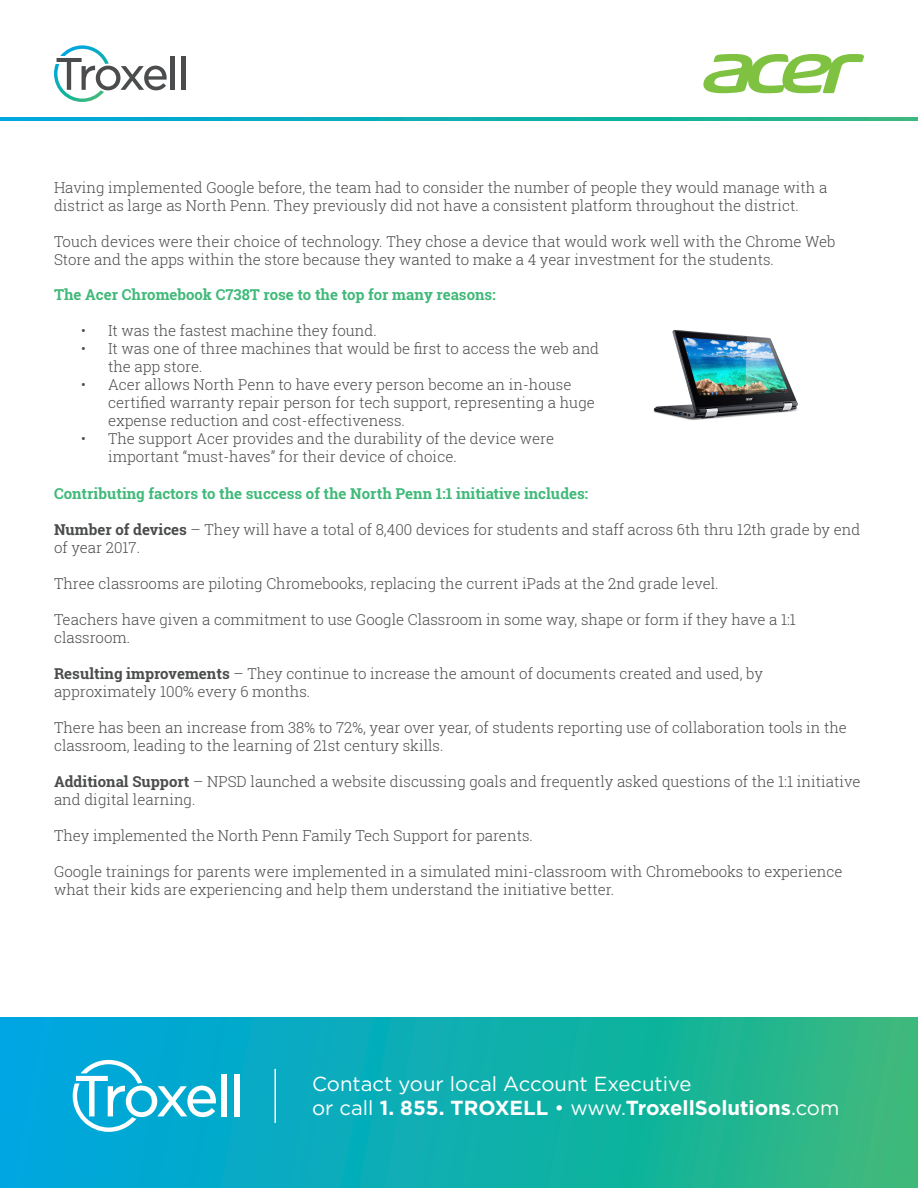
<style>
.page{position:relative;width:918px;height:1188px;background:#fff}
.page>*{position:absolute;margin:0;border:0;box-sizing:border-box;transform-origin:0 0}
.t1{font:20.4px/24.5px "Gotham";color:#fff}
.t2{font:300 15px/18px "Roboto Slab";color:#4b4c4d}
.t3{font:700 15px "Roboto Slab";color:#40b979}
.s1{font-weight:700}
</style>
<div class="page">
<svg style="left:0;top:1017px;width:918px;height:171px;background:#12afad"></svg>
<img style="left:653px;top:330px;width:145px;height:90px">
<svg style="left:0;top:118px;width:918px;height:3px;background:#10aeb0"></svg>
<div style="left:221px;top:1074px;width:6px;height:42px;background:#fff"></div>
<div style="left:234px;top:1074px;width:6px;height:42px;background:#fff"></div>
<svg style="left:73px;top:1060px;width:143px;height:72px"></svg>
<hr style="left:274px;top:1069px;width:2px;height:54px;background:#fff">
<hr style="left:171px;top:57px;width:4px;height:33px;background:#4b4c4d">
<hr style="left:181px;top:57px;width:4px;height:33px;background:#4b4c4d">
<svg style="left:54px;top:45px;width:113px;height:57px"></svg>
<svg style="left:703px;top:54px;width:161px;height:39px"></svg>
<p class="t2" style="left:54px;top:178px;width:775px">Having implemented Google before, the team had to consider the number of people they would manage with a district as large as North Penn. They previously did not have a consistent platform throughout the district.</p>
<p class="t2" style="left:54px;top:232px;width:783px">Touch devices were their choice of technology. They chose a device that would work well with the Chrome Web<br>Store and the apps within the store because they wanted to make a 4 year investment for the students.</p>
<p class="t3" style="left:54px;top:285px;width:443px">The Acer Chromebook C738T rose to the top for many reasons:</p>
<p class="t2" style="left:81px;top:322px;width:297px">• It was the fastest machine they found.</p>
<p class="t2" style="left:108px;top:340px;width:493px;text-indent:-27px">• It was one of three machines that would be first to access the web and the app store.</p>
<p class="t2" style="left:108px;top:376px;width:488px;text-indent:-27px">• Acer allows North Penn to have every person become an in-house certified warranty repair person for tech support, representing a huge expense reduction and cost-effectiveness.</p>
<p class="t2" style="left:108px;top:430px;width:448px;text-indent:-27px">• The support Acer provides and the durability of the device were important “must-haves” for their device of choice.</p>
<p class="t3" style="left:54px;top:483px;width:536px">Contributing factors to the success of the North Penn 1:1 initiative includes:</p>
<p class="t2" style="left:54px;top:520px;width:808px"><span class="s1">Number of devices</span> – They will have a total of 8,400 devices for students and staff across 6th thru 12th grade by end of year 2017.</p>
<p class="t2" style="left:54px;top:574px;width:666px">Three classrooms are piloting Chromebooks, replacing the current iPads at the 2nd grade level.</p>
<p class="t2" style="left:54px;top:610px;width:744px">Teachers have given a commitment to use Google Classroom in some way, shape or form if they have a 1:1 classroom.</p>
<p class="t2" style="left:54px;top:664px;width:711px"><span class="s1">Resulting improvements</span> – They continue to increase the amount of documents created and used, by approximately 100% every 6 months.</p>
<p class="t2" style="left:54px;top:718px;width:795px">There has been an increase from 38% to 72%, year over year, of students reporting use of collaboration tools in the classroom, leading to the learning of 21st century skills.</p>
<p class="t2" style="left:54px;top:772px;width:808px"><span class="s1">Additional Support</span> – NPSD launched a website discussing goals and frequently asked questions of the 1:1 initiative and digital learning.</p>
<p class="t2" style="left:54px;top:826px;width:481px">They implemented the North Penn Family Tech Support for parents.</p>
<p class="t2" style="left:54px;top:862px;width:790px">Google trainings for parents were implemented in a simulated mini-classroom with Chromebooks to experience what their kids are experiencing and help them understand the initiative better.</p>
<p class="t1" style="left:312px;top:1071px;width:529px">Contact your local Account Executive<br>or call <span class="s1">1. 855. TROXELL</span> • www.<span class="s1">TroxellSolutions</span>.com</p>
</div>
